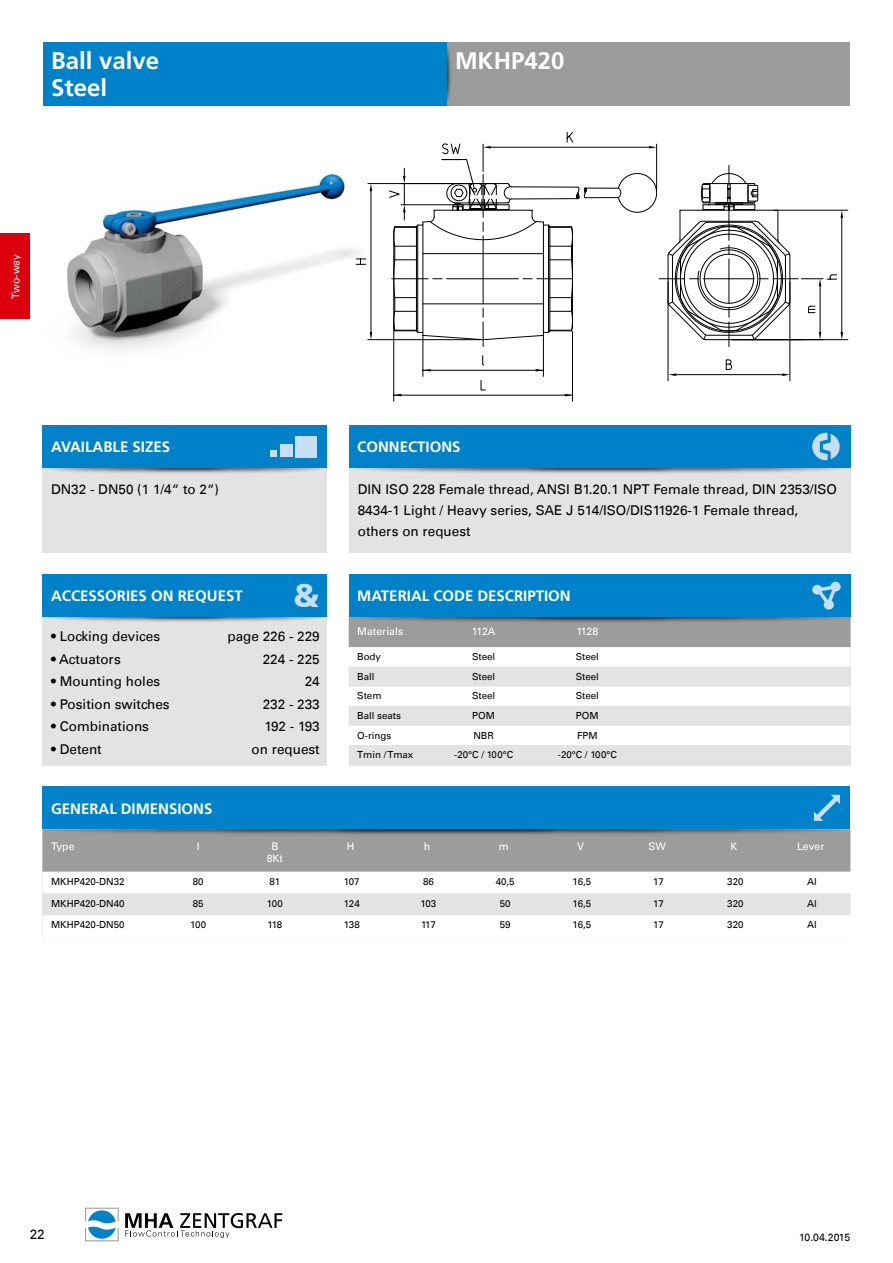
<style>
.page{position:relative;width:893px;height:1263px;background:#fff}
.page>*{position:absolute;margin:0;border:0;box-sizing:border-box;transform-origin:0 0}
.t1{font:900 33px "Frutiger";color:#c8def4}
.t2{font:700 24px/27px "Frutiger LT Std";color:#fff}
.t3{font:700 15px "Frutiger LT Std";color:#fff}
.t4{font:13.5px/22.5px "Univers LT";color:#000}
.t5{font:10.5px/12.6px "Univers LT";color:#fff;text-align:center}
.t6{font:10.5px "Univers LT";letter-spacing:-.015em;color:#000}
.t7{font:9.75px "Univers LT";color:#000}
</style>
<div class="page">
<svg style="left:125px;top:1213px;width:157px;height:25px"></svg>
<svg style="left:85px;top:1208px;width:34px;height:33px"></svg>
<div style="left:0;top:234px;width:30px;height:85px;background:#dc000c"></div>
<hr style="left:393px;top:324px;width:1px;height:77px;background:#000">
<hr style="left:572px;top:331px;width:1px;height:70px;background:#000">
<hr style="left:394px;top:395px;width:178px;height:1px;background:#000">
<hr style="left:423px;top:335px;width:1px;height:41px;background:#000">
<hr style="left:543px;top:335px;width:1px;height:41px;background:#000">
<hr style="left:423px;top:370px;width:120px;height:1px;background:#000">
<hr style="left:732px;top:339px;width:116px;height:1px;background:#000">
<hr style="left:774px;top:210px;width:74px;height:1px;background:#000">
<hr style="left:668px;top:282px;width:1px;height:99px;background:#000">
<hr style="left:790px;top:282px;width:1px;height:99px;background:#000">
<hr style="left:672px;top:374px;width:113px;height:1px;background:#000">
<svg style="left:668px;top:373px;width:8px;height:3px"></svg>
<svg style="left:782px;top:373px;width:8px;height:3px"></svg>
<svg style="left:726px;top:359px;width:6px;height:11px"></svg>
<svg style="left:482px;top:355px;width:3px;height:11px"></svg>
<svg style="left:480px;top:380px;width:6px;height:11px"></svg>
<hr style="left:656px;top:144px;width:1px;height:46px;background:#000">
<hr style="left:491px;top:147px;width:158px;height:1px;background:#000">
<svg style="left:649px;top:146px;width:8px;height:3px"></svg>
<hr style="left:368px;top:183px;width:102px;height:1px;background:#000">
<hr style="left:368px;top:339px;width:112px;height:1px;background:#000">
<hr style="left:585px;top:197px;width:33px;height:1px;background:#000">
<hr style="left:585px;top:188px;width:33px;height:1px;background:#000">
<svg style="left:389px;top:132px;width:198px;height:214px"></svg>
<svg style="left:617px;top:165px;width:226px;height:182px"></svg>
<div style="left:349px;top:618px;width:501px;height:29px;background:#9c9c9d"></div>
<svg style="left:349px;top:647px;width:501px;height:20px"></svg>
<svg style="left:349px;top:667px;width:501px;height:98px;fill:#e3e3e3"></svg>
<svg style="left:349px;top:609px;width:501px;height:16px;background:#7c7c7d"></svg>
<div style="left:446px;top:43px;width:404px;height:63px;background:#9c9c9d"></div>
<img style="left:67px;top:172px;width:305px;height:178px">
<div style="left:349px;top:574px;width:501px;height:43px;background:#0082ca"></div>
<div style="left:43px;top:468px;width:284px;height:85px;background:#e3e3e3"></div>
<svg style="left:43px;top:460px;width:284px;height:16px"></svg>
<div style="left:43px;top:425px;width:284px;height:43px;background:#0082ca"></div>
<svg style="left:436px;top:45px;width:18px;height:59px"></svg>
<div style="left:43px;top:43px;width:403px;height:63px;background:#0082ca"></div>
<div style="left:349px;top:468px;width:501px;height:85px;background:#e3e3e3"></div>
<svg style="left:349px;top:460px;width:501px;height:16px"></svg>
<div style="left:349px;top:425px;width:501px;height:43px;background:#0082ca"></div>
<svg style="left:812px;top:433px;width:28px;height:27px"></svg>
<svg style="left:812px;top:582px;width:29px;height:28px"></svg>
<div style="left:43px;top:617px;width:284px;height:148px;background:#e3e3e3"></div>
<svg style="left:43px;top:609px;width:284px;height:15px"></svg>
<div style="left:43px;top:574px;width:284px;height:43px;background:#0082ca"></div>
<div style="left:43px;top:830px;width:807px;height:42px;background:#9c9c9d"></div>
<svg style="left:43px;top:915px;width:807px;height:1px"></svg>
<div style="left:43px;top:893px;width:807px;height:22px;background:#e3e3e3"></div>
<svg style="left:43px;top:822px;width:807px;height:15px;background:#79797a"></svg>
<div style="left:43px;top:787px;width:807px;height:42px;background:#0082ca"></div>
<svg style="left:814px;top:795px;width:26px;height:26px"></svg>
<div style="left:270px;top:450px;width:6px;height:7px;background:#c8def4"></div>
<div style="left:280px;top:445px;width:13px;height:12px;background:#c8def4"></div>
<div style="left:296px;top:436px;width:21px;height:21px;background:#c8def4"></div>
<h2 class="t2" style="left:51px;top:47px;width:110px">Ball valve<br>Steel</h2>
<h2 class="t2" style="left:455px;top:47px;width:111px">MKHP420</h2>
<p class="t5" style="left:10px;top:299px;width:46px;rotate:-90deg">Two-way</p>
<p class="t3" style="left:51px;top:438px;width:121px">AVAILABLE SIZES</p>
<p class="t4" style="left:51px;top:478px;width:170px">DN32 - DN50 (1 1/4“ to 2“)</p>
<h1 class="t1" style="left:293px;top:575px;width:27px">&amp;</h1>
<p class="t3" style="left:51px;top:587px;width:193px">ACCESSORIES ON REQUEST</p>
<p class="t4" style="left:51px;top:625px;width:110px">• Locking devices</p>
<p class="t4" style="left:51px;top:648px;width:71px">• Actuators</p>
<p class="t4" style="left:51px;top:670px;width:110px">• Mounting holes</p>
<p class="t4" style="left:51px;top:693px;width:120px">• Position switches</p>
<p class="t4" style="left:51px;top:715px;width:99px">• Combinations</p>
<p class="t4" style="left:51px;top:738px;width:52px">• Detent</p>
<p class="t4" style="left:227px;top:625px;width:94px;text-align:right">page 226 - 229<br>224 - 225<br>24<br>232 - 233<br>192 - 193<br>on request</p>
<p class="t3" style="left:51px;top:799px;width:163px">GENERAL DIMENSIONS</p>
<p class="t3" style="left:357px;top:438px;width:105px">CONNECTIONS</p>
<p class="t4" style="left:358px;top:479px;width:481px;line-height:21px">DIN ISO 228 Female thread, ANSI B1.20.1 NPT Female thread, DIN 2353/ISO<br>8434-1 Light / Heavy series, SAE J 514/ISO/DIS11926-1 Female thread, others on request</p>
<p class="t3" style="left:357px;top:587px;width:215px">MATERIAL CODE DESCRIPTION</p>
<p class="t5" style="left:357px;top:625px;width:48px">Materials</p>
<p class="t5" style="left:472px;top:625px;width:25px">112A</p>
<p class="t5" style="left:576px;top:625px;width:23px">1128</p>
<p class="t7" style="left:357px;top:651px;width:25px">Body</p>
<p class="t7" style="left:472px;top:651px;width:25px">Steel</p>
<p class="t7" style="left:576px;top:651px;width:25px">Steel</p>
<p class="t7" style="left:357px;top:671px;width:19px">Ball</p>
<p class="t7" style="left:472px;top:671px;width:25px">Steel</p>
<p class="t7" style="left:576px;top:671px;width:25px">Steel</p>
<p class="t7" style="left:357px;top:690px;width:26px">Stem</p>
<p class="t7" style="left:472px;top:690px;width:25px">Steel</p>
<p class="t7" style="left:576px;top:690px;width:25px">Steel</p>
<p class="t7" style="left:357px;top:710px;width:45px">Ball seats</p>
<p class="t7" style="left:472px;top:710px;width:24px">POM</p>
<p class="t7" style="left:576px;top:710px;width:24px">POM</p>
<p class="t7" style="left:357px;top:729px;width:36px">O-rings</p>
<p class="t7" style="left:473px;top:729px;width:22px">NBR</p>
<p class="t7" style="left:577px;top:729px;width:22px">FPM</p>
<p class="t7" style="left:357px;top:749px;width:58px">Tmin / Tmax</p>
<p class="t7" style="left:454px;top:749px;width:61px">-20°C / 100°C</p>
<p class="t7" style="left:558px;top:749px;width:61px">-20°C / 100°C</p>
<p class="t5" style="left:51px;top:840px;width:25px">Type</p>
<p class="t5" style="left:197px;top:840px;width:4px">I</p>
<p class="t5" style="left:267px;top:840px;width:18px">B<br>8Kt</p>
<p class="t5" style="left:347px;top:840px;width:9px">H</p>
<p class="t5" style="left:424px;top:840px;width:8px">h</p>
<p class="t5" style="left:499px;top:840px;width:11px">m</p>
<p class="t5" style="left:577px;top:840px;width:9px">V</p>
<p class="t5" style="left:649px;top:840px;width:19px">SW</p>
<p class="t5" style="left:731px;top:840px;width:9px">K</p>
<p class="t5" style="left:797px;top:840px;width:29px">Lever</p>
<p class="t7" style="left:51px;top:875px;width:75px">MKHP420-DN32</p>
<p class="t7" style="left:193px;top:875px;width:12px">80</p>
<p class="t7" style="left:270px;top:875px;width:12px">81</p>
<p class="t7" style="left:344px;top:875px;width:17px">107</p>
<p class="t7" style="left:423px;top:875px;width:12px">86</p>
<p class="t7" style="left:496px;top:875px;width:20px">40,5</p>
<p class="t7" style="left:572px;top:875px;width:20px">16,5</p>
<p class="t7" style="left:653px;top:875px;width:12px">17</p>
<p class="t7" style="left:727px;top:875px;width:18px">320</p>
<p class="t7" style="left:807px;top:875px;width:11px">Al</p>
<p class="t7" style="left:51px;top:897px;width:75px">MKHP420-DN40</p>
<p class="t7" style="left:193px;top:897px;width:12px">85</p>
<p class="t7" style="left:267px;top:897px;width:18px">100</p>
<p class="t7" style="left:344px;top:897px;width:18px">124</p>
<p class="t7" style="left:421px;top:897px;width:17px">103</p>
<p class="t7" style="left:500px;top:897px;width:12px">50</p>
<p class="t7" style="left:572px;top:897px;width:20px">16,5</p>
<p class="t7" style="left:653px;top:897px;width:12px">17</p>
<p class="t7" style="left:727px;top:897px;width:18px">320</p>
<p class="t7" style="left:807px;top:897px;width:11px">Al</p>
<p class="t7" style="left:51px;top:919px;width:75px">MKHP420-DN50</p>
<p class="t7" style="left:190px;top:919px;width:18px">100</p>
<p class="t7" style="left:268px;top:919px;width:16px">118</p>
<p class="t7" style="left:344px;top:919px;width:18px">138</p>
<p class="t7" style="left:421px;top:919px;width:16px">117</p>
<p class="t7" style="left:500px;top:919px;width:12px">59</p>
<p class="t7" style="left:572px;top:919px;width:20px">16,5</p>
<p class="t7" style="left:653px;top:919px;width:12px">17</p>
<p class="t7" style="left:727px;top:919px;width:18px">320</p>
<p class="t7" style="left:807px;top:919px;width:11px">Al</p>
<p class="t4" style="left:30px;top:1223px;width:17px">22</p>
<p class="t6" style="left:799px;top:1231px;width:53px">10.04.2015</p>
</div>
